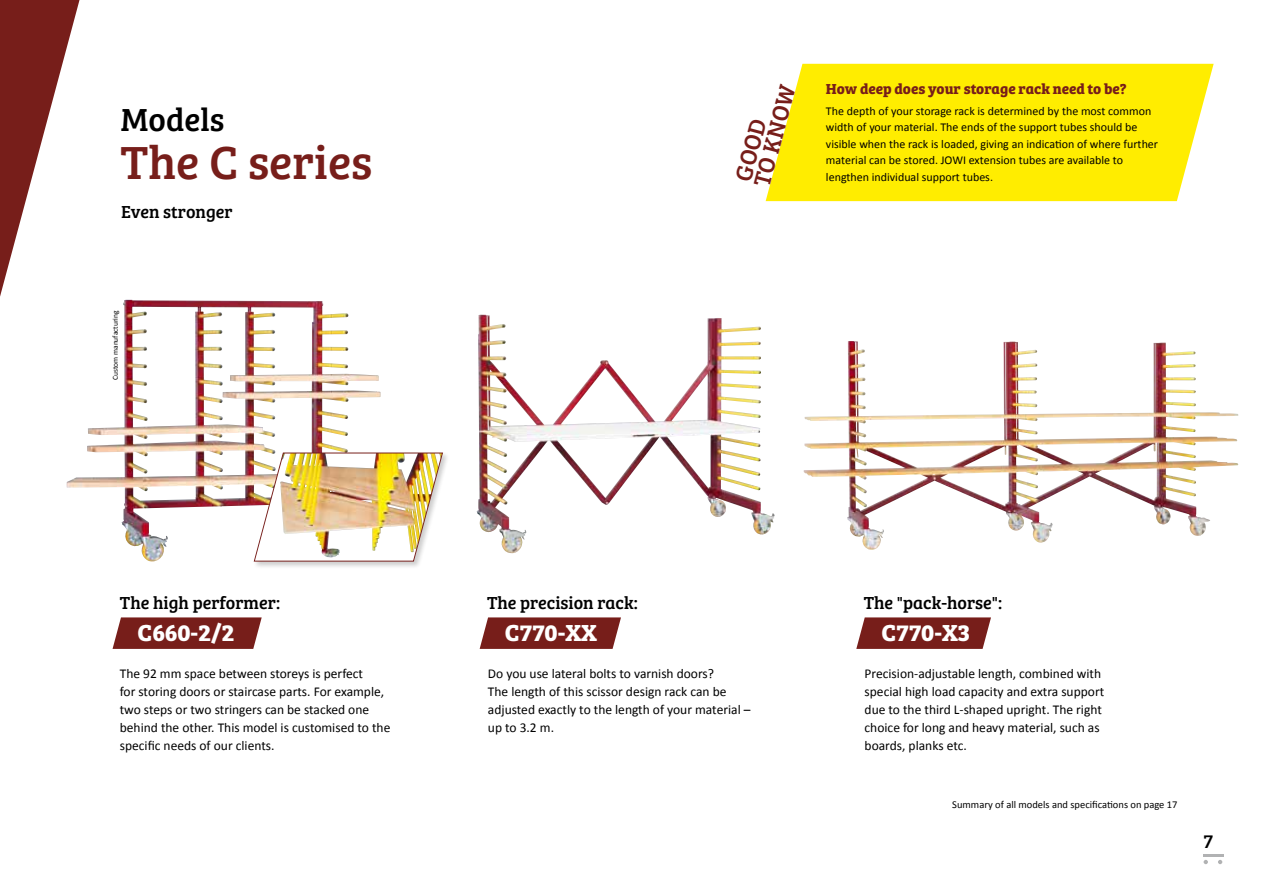
<style>
.page{position:relative;width:1263px;height:893px;background:#fff}
.page>*{position:absolute;margin:0;border:0;box-sizing:border-box;transform-origin:0 0}
.t1{font:48px "Bree Serif";color:#771e1a}
.t2{font:33px "Bree Serif";color:#000}
.t3{font:700 24px "Bree Serif";color:#fff}
.t4{font:24px/19.5px "Bree Serif";color:#771e1a}
.t5{font:19.5px "Bree Serif";color:#000}
.t6{font:18px "Bree Serif";color:#000}
.t7{font:700 15px "Bree Serif";color:#771e1a}
.t8{font:13.5px/18px "Calibri";color:#000}
.t9{font:12px/16.5px "Calibri";color:#000}
.t10{font:10.5px "Calibri";color:#000}
.t11{font:7.5px "Calibri";color:#000}
</style>
<div class="page">
<hr style="left:1203px;top:854px;width:21px;height:3px;background:#b1b2b3">
<svg style="left:1203px;top:860px;width:5px;height:4px"></svg>
<svg style="left:1218px;top:860px;width:4px;height:4px"></svg>
<svg style="left:0;top:0;width:80px;height:297px"></svg>
<svg style="left:766px;top:64px;width:448px;height:137px;background:#ffee14"></svg>
<img style="left:67px;top:300px;width:296px;height:261px">
<svg style="left:113px;top:617px;width:149px;height:32px;background:#802d2a"></svg>
<img style="left:477px;top:315px;width:289px;height:238px">
<svg style="left:480px;top:617px;width:141px;height:32px;background:#802e2a"></svg>
<img style="left:804px;top:341px;width:245px;height:209px">
<svg style="left:856px;top:617px;width:135px;height:32px;background:#812f2c"></svg>
<div style="left:253px;top:451px;width:197px;height:118px;background:#000;opacity:.2"></div>
<img style="left:254px;top:453px;width:189px;height:108px">
<h2 class="t2" style="left:121px;top:95px;width:105px">Models</h2>
<h1 class="t1" style="left:121px;top:127px;width:253px">The C series</h1>
<h3 class="t6" style="left:121px;top:198px;width:113px">Even stronger</h3>
<p class="t11" style="left:111px;top:380px;width:71px;rotate:-90deg">Custom manufacturing</p>
<h3 class="t6" style="left:120px;top:589px;width:162px">The high performer:</h3>
<h3 class="t3" style="left:138px;top:614px;width:98px">C660-2/2</h3>
<p class="t8" style="left:120px;top:664px;width:272px">The 92 mm space between storeys is perfect<br>for storing doors or staircase parts. For example, two steps or two stringers can be stacked one behind the other. This model is customised to the specific needs of our clients.</p>
<h3 class="t4" style="left:731px;top:178px;width:105px;rotate:-75deg">GOOD<br>TO KNOW</h3>
<p class="t7" style="left:826px;top:77px;width:302px">How deep does your storage rack need to be?</p>
<p class="t9" style="left:826px;top:102px;width:334px">The depth of your storage rack is determined by the most common width of your material. The ends of the support tubes should be visible when the rack is loaded, giving an indication of where further material can be stored. JOWI extension tubes are available to</p>
<p class="t9" style="left:826px;top:168px;width:169px">lengthen individual support tubes.</p>
<h3 class="t6" style="left:487px;top:589px;width:152px">The precision rack:</h3>
<h3 class="t3" style="left:505px;top:614px;width:94px">C770-XX</h3>
<p class="t8" style="left:488px;top:664px;width:264px">Do you use lateral bolts to varnish doors?<br>The length of this scissor design rack can be adjusted exactly to the length of your material – up to 3.2 m.</p>
<h3 class="t6" style="left:864px;top:589px;width:140px">The "pack-horse":</h3>
<h3 class="t3" style="left:881px;top:614px;width:90px">C770-X3</h3>
<p class="t8" style="left:865px;top:664px;width:241px">Precision-adjustable length, combined with special high load capacity and extra support due to the third L-shaped upright. The right choice for long and heavy material, such as boards, planks etc.</p>
<p class="t10" style="left:952px;top:798px;width:227px">Summary of all models and specifications on page 17</p>
<h3 class="t5" style="left:1203px;top:826px;width:11px">7</h3>
</div>
